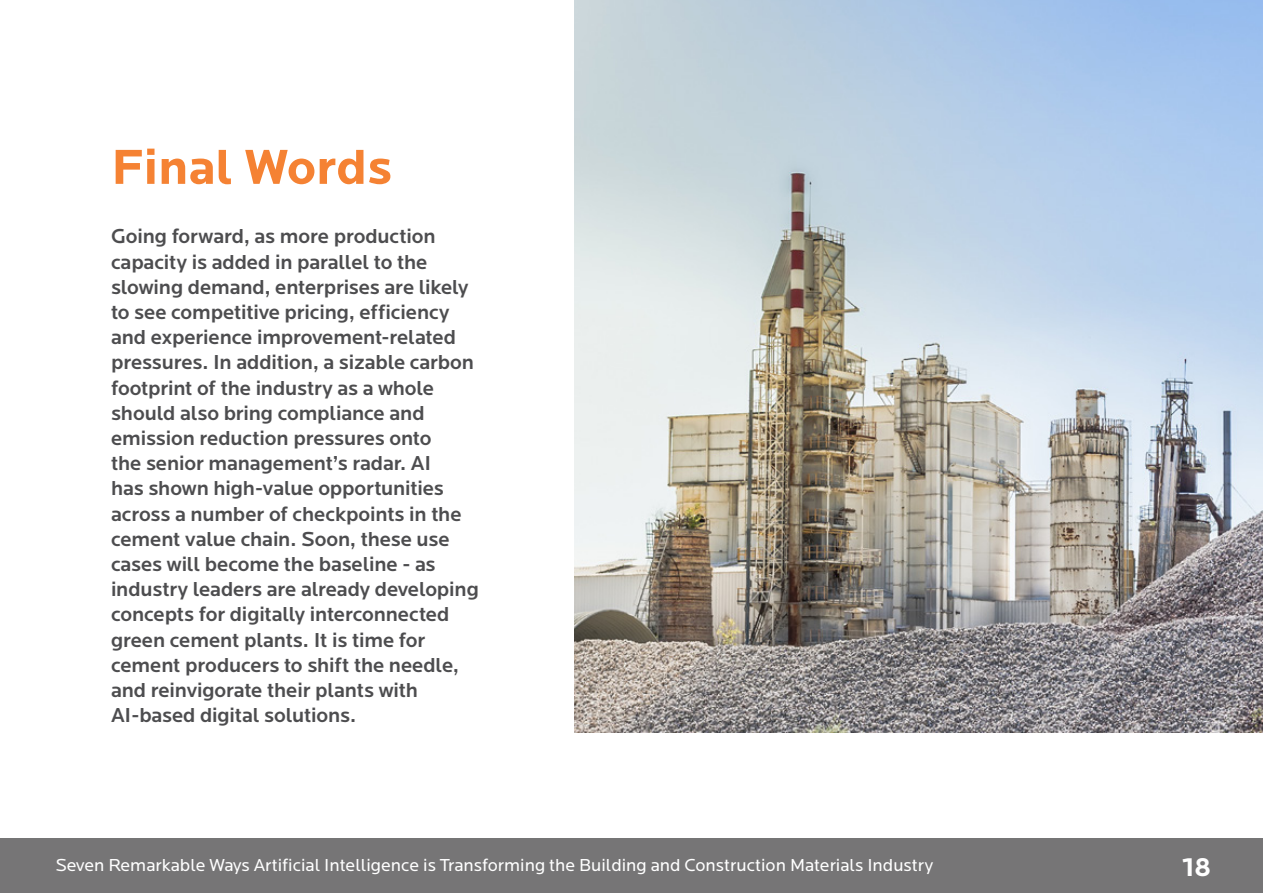
<style>
.page{position:relative;width:1263px;height:893px;background:#fff}
.page>*{position:absolute;margin:0;border:0;box-sizing:border-box;transform-origin:0 0}
.t1{font:700 51px "Locator";color:#f58233}
.t2{font:700 27px "Locator";color:#fff}
.t3{font:500 21px/25.2px "Locator";letter-spacing:-.005em;color:#4d4d4f}
.t4{font:18px "Locator";color:#fff}
</style>
<div class="page">
<img style="left:574px;top:0;width:689px;height:732px">
<div style="left:0;top:839px;width:1263px;height:54px;background:#767576"></div>
<h1 class="t1" style="left:111px;top:138px;width:283px">Final Words</h1>
<p class="t3" style="left:111px;top:224px;width:369px">Going forward, as more production capacity is added in parallel to the slowing demand, enterprises are likely to see competitive pricing, efficiency and experience improvement-related pressures. In addition, a sizable carbon footprint of the industry as a whole should also bring compliance and emission reduction pressures onto<br>the senior management’s radar. AI<br>has shown high-value opportunities across a number of checkpoints in the cement value chain. Soon, these use cases will become the baseline - as industry leaders are already developing concepts for digitally interconnected green cement plants. It is time for cement producers to shift the needle, and reinvigorate their plants with AI-based digital solutions.</p>
<p class="t4" style="left:55px;top:855px;width:879px">Seven Remarkable Ways Artificial Intelligence is Transforming the Building and Construction Materials Industry</p>
<p class="t2" style="left:1182px;top:852px;width:30px">18</p>
</div>
